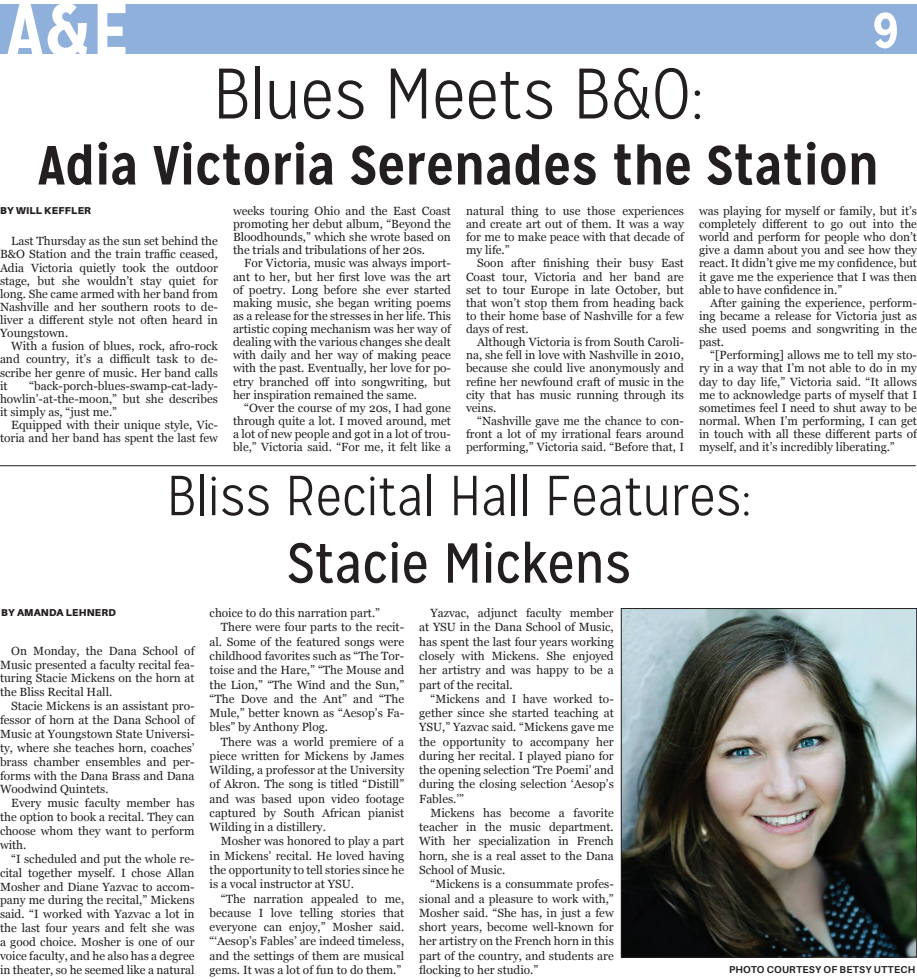
<style>
.page{position:relative;width:917px;height:979px;background:#fff}
.page>*{position:absolute;margin:0;border:0;box-sizing:border-box;transform-origin:0 0}
.Small_Headline{font:700 75px "Mission Gothic";color:#fff}
.t1{font:300 71.25px "Mission Gothic";color:#231f20}
.t2{font:300 56.25px/67.5px "Mission Gothic";color:#231f20;text-align:center}
.t3{font:700 55px "Mission Gothic";color:#231f20}
.Small_Headline-2{font:700 50px "Mission Gothic";color:#fff}
.t4{font:11.88px/13.1px "Georgia";color:#231f20;text-align:justify}
.Large_Author___Photo{font:900 10px "Aileron";letter-spacing:.02em;color:#231f20}
.Large_Author___Photo-2{font:700 10px "Aileron";letter-spacing:.02em;color:#231f20}
.s1{font-weight:400}
</style>
<div class="page">
<div style="left:0;top:4px;width:917px;height:49px;background:#8eb0db"></div>
<img style="left:623px;top:610px;width:292px;height:345px">
<div style="left:621px;top:608px;width:296px;height:349px;border:1px solid #231f20"></div>
<hr style="left:0;top:465px;width:916px;height:1px;background:#231f20">
<p class="Small_Headline" style="left:6px;top:-17px;width:126px">A&amp;E</p>
<p class="Small_Headline-2" style="left:872px;top:-1px;width:29px">9</p>
<p class="t1" style="left:213px;top:52px;width:492px">Blues Meets B&amp;O:</p>
<p class="t3" style="left:38px;top:131px;width:843px">Adia Victoria Serenades the Station</p>
<p class="Large_Author___Photo" style="left:0;top:204px;width:93px">BY WILL KEFFLER</p>
<p class="t4" style="left:0;top:235px;width:219px;text-indent:11px">Last Thursday as the sun set behind the B&amp;O Station and the train traffic ceased, Adia Victoria quietly took the outdoor stage, but she wouldn’t stay quiet for long. She came armed with her band from Nashville and her southern roots to de&shy;liver a different style not often heard in Youngstown.</p>
<p class="t4" style="left:0;top:340px;width:219px;text-indent:11px">With a fusion of blues, rock, afro-rock and country, it’s a difficult task to de&shy;scribe her genre of music. Her band calls it</p>
<p class="t4" style="left:0;top:379px;width:219px;text-indent:29px">“back-porch-blues-swamp-cat-lady&shy;howlin’-at-the-moon,” but she describes it simply as, “just me.”</p>
<p class="t4" style="left:0;top:419px;width:219px;text-align:right">Equipped with their unique style, Vic&shy;toria and her band has spent the last few</p>
<p class="t4" style="left:233px;top:204px;width:219px">weeks touring Ohio and the East Coast promoting her debut album, “Beyond the Bloodhounds,” which she wrote based on the trials and tribulations of her 20s.</p>
<p class="t4" style="left:233px;top:257px;width:219px;text-indent:11px">For Victoria, music was always import&shy;ant to her, but her first love was the art of poetry. Long before she ever started making music, she began writing poems as a release for the stresses in her life. This artistic coping mechanism was her way of dealing with the various changes she dealt with daily and her way of making peace with the past. Eventually, her love for po&shy;etry branched off into songwriting, but her inspiration remained the same.</p>
<p class="t4" style="left:233px;top:401px;width:219px;text-indent:11px">“Over the course of my 20s, I had gone through quite a lot. I moved around, met a lot of new people and got in a lot of trou&shy;ble,” Victoria said. “For me, it felt like a</p>
<p class="t4" style="left:466px;top:204px;width:219px">natural thing to use those experiences and create art out of them. It was a way for me to make peace with that decade of my life.”</p>
<p class="t4" style="left:466px;top:257px;width:219px;text-indent:11px">Soon after finishing their busy East Coast tour, Victoria and her band are set to tour Europe in late October, but that won’t stop them from heading back to their home base of Nashville for a few days of rest.</p>
<p class="t4" style="left:466px;top:336px;width:219px;text-indent:11px">Although Victoria is from South Caroli&shy;na, she fell in love with Nashville in 2010, because she could live anonymously and refine her newfound craft of music in the city that has music running through its veins.</p>
<p class="t4" style="left:466px;top:414px;width:219px;text-indent:11px">“Nashville gave me the chance to con&shy;front a lot of my irrational fears around performing,” Victoria said. “Before that, I</p>
<p class="t4" style="left:699px;top:204px;width:219px">was playing for myself or family, but it’s completely different to go out into the world and perform for people who don’t give a damn about you and see how they react. It didn’t give me my confidence, but it gave me the experience that I was then able to have confidence in.”</p>
<p class="t4" style="left:699px;top:296px;width:219px;text-indent:11px">After gaining the experience, perform&shy;ing became a release for Victoria just as she used poems and songwriting in the past.</p>
<p class="t4" style="left:699px;top:349px;width:219px;text-indent:11px">“[Performing] allows me to tell my sto&shy;ry in a way that I’m not able to do in my day to day life,” Victoria said. “It allows me to acknowledge parts of myself that I sometimes feel I need to shut away to be normal. When I’m performing, I can get in touch with all these different parts of myself, and it’s incredibly liberating.”</p>
<p class="t2" style="left:167px;top:463px;width:586px">Bliss Recital Hall Features:<br><span class="s1">Stacie Mickens</span></p>
<p class="Large_Author___Photo" style="left:1px;top:606px;width:116px">BY AMANDA LEHNERD</p>
<p class="t4" style="left:0;top:644px;width:196px;line-height:13.9px;text-indent:11px">On Monday, the Dana School of Music presented a faculty recital fea&shy;turing Stacie Mickens on the horn at the Bliss Recital Hall.</p>
<p class="t4" style="left:0;top:699px;width:196px;line-height:13.9px;text-indent:11px">Stacie Mickens is an assistant pro&shy;fessor of horn at the Dana School of Music at Youngstown State Universi&shy;ty, where she teaches horn, coaches’ brass chamber ensembles and per&shy;forms with the Dana Brass and Dana Woodwind Quintets.</p>
<p class="t4" style="left:0;top:796px;width:196px;line-height:13.9px;text-indent:11px">Every music faculty member has the option to book a recital. They can choose whom they want to perform with.</p>
<p class="t4" style="left:0;top:852px;width:196px;line-height:13.9px;text-indent:11px">“I scheduled and put the whole re&shy;cital together myself. I chose Allan Mosher and Diane Yazvac to accom&shy;pany me during the recital,” Mickens said. “I worked with Yazvac a lot in the last four years and felt she was a good choice. Mosher is one of our voice faculty, and he also has a degree in theater, so he seemed like a natural</p>
<p class="t4" style="left:210px;top:607px;width:172px">choice to do this narration part.”</p>
<p class="t4" style="left:210px;top:620px;width:196px;line-height:14.2px;text-indent:11px">There were four parts to the recit&shy;al. Some of the featured songs were childhood favorites such as “The Tor&shy;toise and the Hare,” “The Mouse and the Lion,” “The Wind and the Sun,” “The Dove and the Ant” and “The Mule,” better known as “Aesop’s Fa&shy;bles” by Anthony Plog.</p>
<p class="t4" style="left:210px;top:734px;width:196px;line-height:14.2px;text-indent:11px">There was a world premiere of a piece written for Mickens by James Wilding, a professor at the University of Akron. The song is titled “Distill” and was based upon video footage captured by South African pianist Wilding in a distillery.</p>
<p class="t4" style="left:210px;top:834px;width:196px;line-height:14.2px;text-indent:11px">Mosher was honored to play a part in Mickens’ recital. He loved having the opportunity to tell stories since he is a vocal instructor at YSU.</p>
<p class="t4" style="left:210px;top:891px;width:196px;line-height:14.2px;text-indent:11px">“The narration appealed to me, because I love telling stories that everyone can enjoy,” Mosher said. “‘Aesop’s Fables’ are indeed timeless, and the settings of them are musical gems. It was a lot of fun to do them.”</p>
<p class="t4" style="left:419px;top:606px;width:196px;line-height:14.2px;text-indent:11px">Yazvac, adjunct faculty member at YSU in the Dana School of Music, has spent the last four years working closely with Mickens. She enjoyed her artistry and was happy to be a part of the recital.</p>
<p class="t4" style="left:419px;top:692px;width:196px;line-height:14.2px;text-indent:11px">“Mickens and I have worked to&shy;gether since she started teaching at YSU,” Yazvac said. “Mickens gave me the opportunity to accompany her during her recital. I played piano for the opening selection ‘Tre Poemi’ and during the closing selection ‘Aesop’s Fables.’”</p>
<p class="t4" style="left:419px;top:806px;width:196px;line-height:14.2px;text-indent:11px">Mickens has become a favorite teacher in the music department.<br>With her specialization in French horn, she is a real asset to the Dana School of Music.</p>
<p class="t4" style="left:419px;top:877px;width:196px;line-height:14.2px;text-indent:11px">“Mickens is a consummate profes&shy;sional and a pleasure to work with,” Mosher said. “She has, in just a few short years, become well-known for her artistry on the French horn in this part of the country, and students are flocking to her studio.”</p>
<p class="Large_Author___Photo-2" style="left:729px;top:963px;width:188px">PHOTO COURTESY OF BETSY UTTECH</p>
</div>
